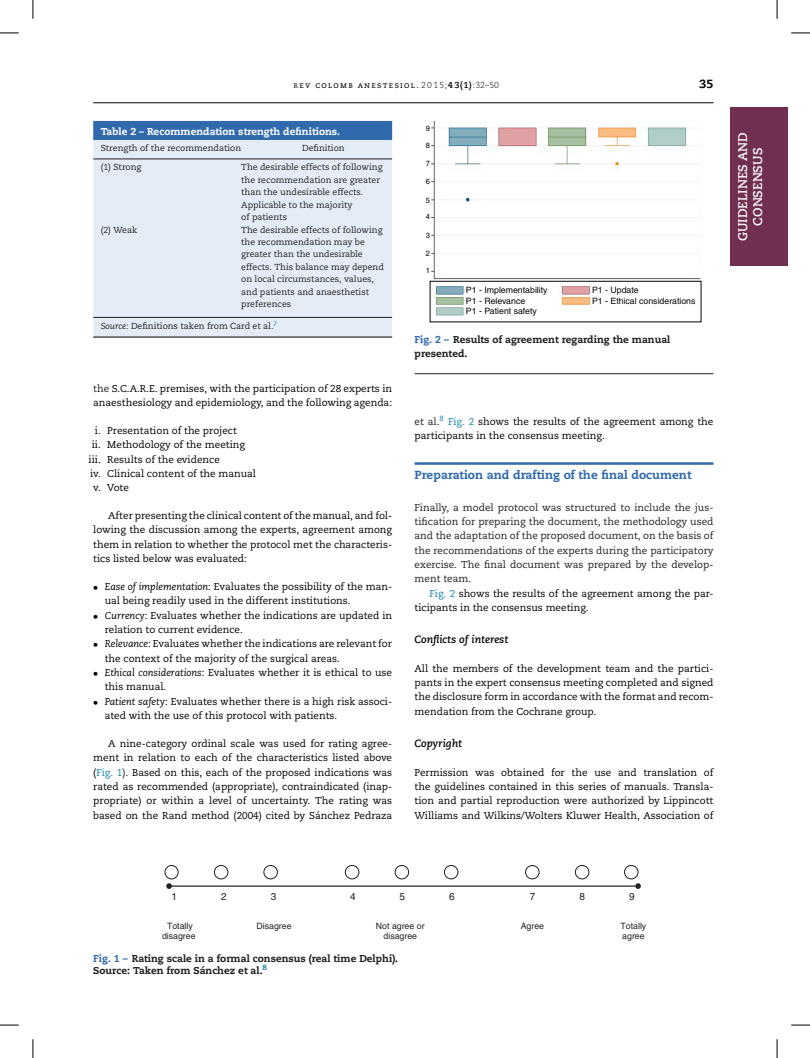
<style>
.page{position:relative;width:810px;height:1058px;background:#fff}
.page>*{position:absolute;margin:0;border:0;box-sizing:border-box;transform-origin:0 0}
.t1{font:700 12.5px/15px "Caecilia LT Std";color:#fff;text-align:center}
.t2{font:800 11.88px "Caecilia";color:#306aad}
.t3{font:800 11.88px "Caecilia";color:#000}
.t4{font:italic 700 10.62px "Caecilia";color:#000}
.t5{font:10px/14.4px "Caecilia";color:#000}
.t6{font:10px "Caecilia";color:#231f20}
.t7{font:800 10px/14.4px "Caecilia";color:#231f20}
.t8{font:800 10px "Caecilia";color:#fff}
.t9{font:10px "Helvetica";color:#231f20}
.t10{font:8.75px/12.5px "Caecilia";color:#231f20}
.t11{font:8.75px/10.5px "Helvetica";color:#030505}
.t12{font:8.75px/10.5px "Helvetica";color:#231f20;text-align:center}
.t13{font:8.75px "Caecilia Roman SC";letter-spacing:.145em;color:#000}
.t14{font:7.5px "Helvetica";color:#030505}
.s1{color:#231f20}
.s2{font-family:"Caecilia";font-weight:300}
.s3{font-family:"Caecilia";font-weight:700}
.s4{font-style:italic}
.s5{color:#306aad}
.s6{font-family:"MTSY"}
.s7{color:#1883ab}
</style>
<div class="page">
<div style="left:730px;top:107px;width:58px;height:159px;background:#702e51"></div>
<hr style="left:93px;top:103px;width:620px;height:1px;background:#000">
<div style="left:93px;top:121px;width:299px;height:19px;background:#306aad"></div>
<div style="left:93px;top:140px;width:299px;height:197px;background:#e4edf7"></div>
<hr style="left:93px;top:159px;width:299px;height:1px;background:#231f20">
<hr style="left:93px;top:317px;width:299px;height:1px;background:#231f20">
<hr style="left:93px;top:337px;width:299px;height:1px;background:#000">
<img style="left:431px;top:122px;width:269px;height:193px">
<div style="left:430px;top:281px;width:271px;height:41px;border:1px solid #030505"></div>
<hr style="left:415px;top:374px;width:298px;height:1px;background:#231f20">
<hr style="left:415px;top:462px;width:298px;height:3px;background:#306aad">
<hr style="left:171px;top:885px;width:464px;height:2px;background:#231f20">
<svg style="left:166px;top:883px;width:6px;height:6px"></svg>
<svg style="left:635px;top:883px;width:6px;height:6px"></svg>
<div style="left:165px;top:865px;width:13px;height:14px;border:1px solid #231f20;border-radius:50%"></div>
<div style="left:214px;top:865px;width:14px;height:14px;border:1px solid #231f20;border-radius:50%"></div>
<div style="left:264px;top:865px;width:14px;height:14px;border:1px solid #231f20;border-radius:50%"></div>
<div style="left:345px;top:865px;width:14px;height:14px;border:1px solid #231f20;border-radius:50%"></div>
<div style="left:395px;top:865px;width:14px;height:14px;border:1px solid #231f20;border-radius:50%"></div>
<div style="left:444px;top:865px;width:14px;height:14px;border:1px solid #231f20;border-radius:50%"></div>
<div style="left:525px;top:865px;width:14px;height:14px;border:1px solid #231f20;border-radius:50%"></div>
<div style="left:575px;top:865px;width:14px;height:14px;border:1px solid #231f20;border-radius:50%"></div>
<div style="left:624px;top:865px;width:14px;height:14px;border:1px solid #231f20;border-radius:50%"></div>
<svg style="left:0;top:32px;width:19px;height:2px"></svg>
<svg style="left:791px;top:32px;width:19px;height:2px"></svg>
<svg style="left:0;top:1024px;width:19px;height:2px"></svg>
<svg style="left:791px;top:1024px;width:19px;height:2px"></svg>
<svg style="left:32px;top:0;width:2px;height:19px"></svg>
<svg style="left:32px;top:1039px;width:2px;height:19px"></svg>
<svg style="left:776px;top:0;width:2px;height:19px"></svg>
<svg style="left:776px;top:1039px;width:2px;height:19px"></svg>
<p class="t13" style="left:294px;top:80px;width:207px"><span class="s1">r</span>ev colomb anestesiol. <span class="s2">2015;</span><span class="s3">43(1)</span><span class="s2">:32–50</span></p>
<p class="t3" style="left:699px;top:76px;width:16px">35</p>
<p class="t8" style="left:101px;top:125px;width:241px">Table 2 – Recommendation strength definitions.</p>
<p class="t10" style="left:101px;top:142px;width:142px">Strength of the recommendation</p>
<p class="t10" style="left:302px;top:142px;width:44px">Definition</p>
<p class="t10" style="left:101px;top:161px;width:42px">(1) Strong</p>
<p class="t10" style="left:241px;top:161px;width:143px">The desirable effects of following the recommendation are greater than the undesirable effects.<br>Applicable to the majority<br>of patients</p>
<p class="t10" style="left:101px;top:223px;width:38px">(2) Weak</p>
<p class="t10" style="left:241px;top:223px;width:144px">The desirable effects of following the recommendation may be greater than the undesirable effects. This balance may depend on local circumstances, values, and patients and anaesthetist preferences</p>
<p class="t10" style="left:101px;top:320px;width:178px"><span class="s4">Source</span>: Definitions taken from Card et al.<sup>7</sup></p>
<p class="t14" style="left:426px;top:124px;width:6px">9</p>
<p class="t14" style="left:426px;top:141px;width:6px">8</p>
<p class="t14" style="left:426px;top:159px;width:6px">7</p>
<p class="t14" style="left:426px;top:177px;width:6px">6</p>
<p class="t14" style="left:426px;top:196px;width:6px">5</p>
<p class="t14" style="left:426px;top:212px;width:6px">4</p>
<p class="t14" style="left:426px;top:231px;width:6px">3</p>
<p class="t14" style="left:426px;top:249px;width:6px">2</p>
<p class="t14" style="left:426px;top:266px;width:6px">1</p>
<p class="t11" style="left:466px;top:285px;width:83px">P1 - Implementability<br>P1 - Relevance<br>P1 - Patient safety</p>
<p class="t11" style="left:592px;top:285px;width:105px">P1 - Update<br>P1 - Ethical considerations</p>
<p class="t7" style="left:415px;top:332px;width:257px"><span class="s5">Fig. 2 –</span> Results of agreement regarding the manual presented.</p>
<p class="t5" style="left:93px;top:381px;width:300px"><span class="s1">the</span> S.C.A.R.E. premises, with the participation of 28 experts in anaesthesiology and epidemiology, and the following agenda:</p>
<p class="t5" style="left:95px;top:423px;width:144px">i. Presentation of the project</p>
<p class="t5" style="left:92px;top:438px;width:155px">ii. Methodology of the meeting</p>
<p class="t5" style="left:89px;top:452px;width:133px">iii. Results of the evidence</p>
<p class="t5" style="left:90px;top:466px;width:167px">iv. Clinical content of the manual</p>
<p class="t5" style="left:93px;top:481px;width:37px">v. Vote</p>
<p class="t5" style="left:93px;top:509px;width:300px;text-align:justify;text-indent:15px">After presenting the clinical content of the manual, and fol&shy;lowing the discussion among the experts, agreement among them in relation to whether the protocol met the characteris&shy;tics listed below was evaluated:</p>
<p class="t5" style="left:105px;top:580px;width:289px;text-indent:-11px"><span class="s6">•</span> <span class="s4">Ease of implementation</span>: Evaluates the possibility of the man&shy;ual being readily used in the different institutions.</p>
<p class="t5" style="left:105px;top:608px;width:289px;text-indent:-11px"><span class="s6">•</span> <span class="s4">Currency</span>: Evaluates whether the indications are updated in relation to current evidence.</p>
<p class="t5" style="left:105px;top:637px;width:289px;text-indent:-11px"><span class="s6">•</span> <span class="s4">Relevance</span>: Evaluates whether the indications are relevant for the context of the majority of the surgical areas.</p>
<p class="t5" style="left:105px;top:666px;width:289px;text-indent:-11px"><span class="s6">•</span> <span class="s4">Ethical considerations</span>: Evaluates whether it is ethical to use this manual.</p>
<p class="t5" style="left:105px;top:694px;width:289px;text-indent:-11px"><span class="s6">•</span> <span class="s4">Patient safety</span>: Evaluates whether there is a high risk associ&shy;ated with the use of this protocol with patients.</p>
<p class="t5" style="left:93px;top:737px;width:300px;text-align:justify;text-indent:15px">A nine-category ordinal scale was used for rating agree&shy;ment in relation to each of the characteristics listed above (<span class="s7">Fig. 1</span><span class="s1">).</span> Based on this, each of the proposed indications was rated as recommended (appropriate), contraindicated (inap&shy;propriate) or within a level of uncertainty. The rating was based on the Rand method (2004) cited by Sánchez Pedraza</p>
<p class="t5" style="left:415px;top:414px;width:300px"><span class="s1">et al.</span><sup>8</sup> <span class="s7">Fig. 2</span> shows the results of the agreement among the participants in the consensus meeting.</p>
<p class="t2" style="left:415px;top:468px;width:278px">Preparation and drafting of the final document</p>
<p class="t6" style="left:415px;top:501px;width:300px">Finally, a model protocol was structured to include the jus-</p>
<p class="t6" style="left:415px;top:516px;width:300px">tification for preparing the document, the methodology used</p>
<p class="t6" style="left:415px;top:530px;width:300px">and the adaptation of the proposed document, on the basis of</p>
<p class="t6" style="left:415px;top:544px;width:300px">the recommendations of the experts during the participatory</p>
<p class="t6" style="left:415px;top:559px;width:300px">exercise. The final document was prepared by the develop-</p>
<p class="t6" style="left:415px;top:573px;width:58px">ment team.</p>
<p class="t5" style="left:430px;top:586px;width:285px"><span class="s7">Fig. 2</span> shows the results of the agreement among the par-</p>
<p class="t5" style="left:415px;top:600px;width:176px">ticipants in the consensus meeting.</p>
<p class="t4" style="left:415px;top:633px;width:95px">Conflicts of interest</p>
<p class="t5" style="left:415px;top:661px;width:300px;text-align:justify">All the members of the development team and the partici&shy;pants in the expert consensus meeting completed and signed the disclosure form in accordance with the format and recom&shy;mendation from the Cochrane group.</p>
<p class="t4" style="left:415px;top:737px;width:49px">Copyright</p>
<p class="t5" style="left:415px;top:765px;width:300px;text-align:justify">Permission was obtained for the use and translation of the guidelines contained in this series of manuals. Transla&shy;tion and partial reproduction were authorized by Lippincott Williams and Wilkins/Wolters Kluwer Health, Association of</p>
<p class="t1" style="left:735px;top:241px;width:111px;rotate:-90deg">GUIDELINES AND<br>CONSENSUS</p>
<p class="t9" style="left:172px;top:891px;width:7px">1</p>
<p class="t9" style="left:221px;top:891px;width:7px">2</p>
<p class="t9" style="left:271px;top:891px;width:7px">3</p>
<p class="t9" style="left:350px;top:891px;width:7px">4</p>
<p class="t9" style="left:400px;top:891px;width:7px">5</p>
<p class="t9" style="left:449px;top:891px;width:7px">6</p>
<p class="t9" style="left:530px;top:891px;width:7px">7</p>
<p class="t9" style="left:579px;top:891px;width:7px">8</p>
<p class="t9" style="left:629px;top:891px;width:7px">9</p>
<p class="t12" style="left:162px;top:920px;width:35px">Totally disagree</p>
<p class="t12" style="left:376px;top:920px;width:50px">Not agree or disagree</p>
<p class="t12" style="left:521px;top:920px;width:25px">Agree</p>
<p class="t12" style="left:621px;top:920px;width:27px;text-align:left">Totally agree</p>
<p class="t12" style="left:257px;top:920px;width:37px">Disagree</p>
<p class="t7" style="left:93px;top:952px;width:306px;line-height:12.2px"><span class="s5">Fig. 1 –</span> Rating scale in a formal consensus (real time Delphi).<br>Source: Taken from Sánchez et al.<sup>8</sup></p>
</div>
